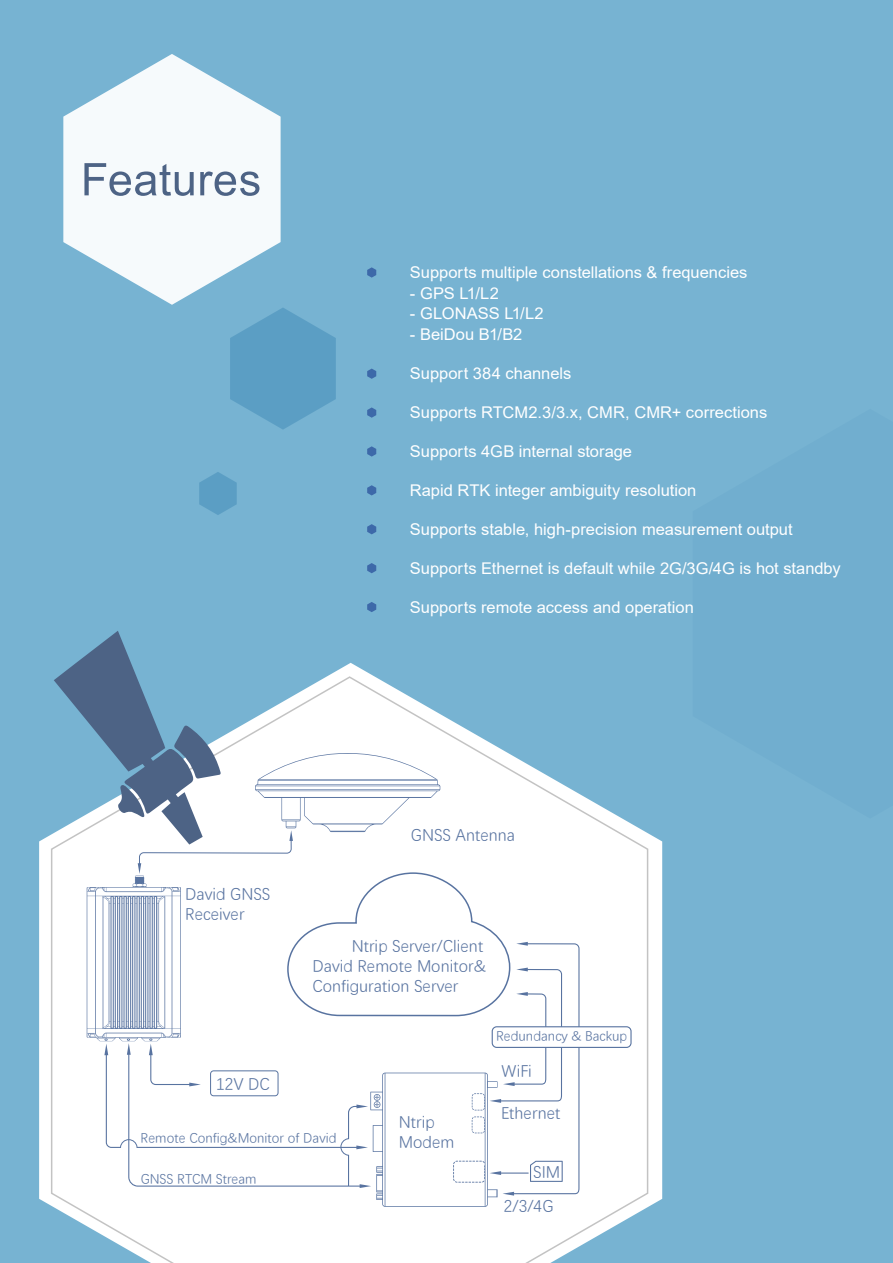
<style>
.page{position:relative;width:893px;height:1263px;background:#77b3d2}
.page>*{position:absolute;margin:0;border:0;box-sizing:border-box;transform-origin:0 0}
.t1{font:16.5px/19.8px "Deng Xian";color:#5873a0}
.t2{font:16.2px "Arial";color:#fff}
.t3{font:13.5px "Deng Xian";color:#5873a0}
</style>
<div class="page">
<svg style="left:230px;top:308px;width:106px;height:122px"></svg>
<svg style="left:63px;top:54px;width:218px;height:251px;fill:#f6fafc"></svg>
<svg style="left:199px;top:472px;width:38px;height:43px"></svg>
<svg style="left:367px;top:267px;width:9px;height:11px"></svg>
<svg style="left:367px;top:369px;width:9px;height:10px"></svg>
<svg style="left:367px;top:407px;width:9px;height:11px"></svg>
<svg style="left:367px;top:446px;width:9px;height:11px"></svg>
<svg style="left:367px;top:485px;width:9px;height:10px"></svg>
<svg style="left:367px;top:524px;width:9px;height:10px"></svg>
<svg style="left:367px;top:563px;width:9px;height:10px"></svg>
<svg style="left:367px;top:602px;width:9px;height:10px"></svg>
<svg style="left:84px;top:163px;width:110px;height:33px;background:#bfc9d5"></svg>
<svg style="left:200px;top:171px;width:59px;height:25px"></svg>
<svg style="left:39px;top:833px;width:623px;height:374px;background:#f8fafb"></svg>
<svg style="left:51px;top:794px;width:597px;height:469px;background:#edf4f8"></svg>
<svg style="left:54px;top:631px;width:526px;height:576px"></svg>
<div style="left:492px;top:1027px;width:139px;height:20px;background:#fff;border-radius:5px"></div>
<div style="left:492px;top:1026px;width:140px;height:22px;border:1px solid #5873a0;border-radius:5px"></div>
<p class="t2" style="left:410px;top:261px;width:339px">Supports multiple constellations &amp; frequencies</p>
<p class="t2" style="left:410px;top:282px;width:90px">- GPS L1/L2</p>
<p class="t2" style="left:410px;top:303px;width:135px">- GLONASS L1/L2</p>
<p class="t2" style="left:410px;top:323px;width:114px">- BeiDou B1/B2</p>
<p class="t2" style="left:410px;top:362px;width:163px">Support 384 channels</p>
<p class="t2" style="left:410px;top:401px;width:359px">Supports RTCM2.3/3.x, CMR, CMR+ corrections</p>
<p class="t2" style="left:410px;top:440px;width:224px">Supports 4GB internal storage</p>
<p class="t2" style="left:410px;top:479px;width:288px">Rapid RTK integer ambiguity resolution</p>
<p class="t2" style="left:410px;top:518px;width:384px">Supports stable, high-precision measurement output</p>
<p class="t2" style="left:410px;top:557px;width:432px">Supports Ethernet is default while 2G/3G/4G is hot standby</p>
<p class="t2" style="left:410px;top:596px;width:285px">Supports remote access and operation</p>
<p class="t1" style="left:185px;top:883px;width:87px">David GNSS<br>Receiver</p>
<p class="t1" style="left:216px;top:1073px;width:55px">12V DC</p>
<p class="t1" style="left:411px;top:824px;width:106px">GNSS Antenna</p>
<p class="t1" style="left:352px;top:936px;width:133px">Ntrip Server/Client</p>
<p class="t1" style="left:312px;top:955px;width:175px">David Remote Monitor&amp;<br>Configuration Server</p>
<p class="t3" style="left:496px;top:1027px;width:133px">Redundancy &amp; Backup</p>
<p class="t1" style="left:502px;top:1060px;width:32px">WiFi</p>
<p class="t3" style="left:141px;top:1129px;width:197px">Remote Config&amp;Monitor of David</p>
<p class="t3" style="left:141px;top:1170px;width:117px">GNSS RTCM Stream</p>
<p class="t1" style="left:399px;top:1111px;width:57px">Ntrip<br>Modem</p>
<p class="t1" style="left:501px;top:1102px;width:61px">Ethernet</p>
<p class="t1" style="left:533px;top:1161px;width:28px">SIM</p>
<p class="t1" style="left:504px;top:1196px;width:51px">2/3/4G</p>
</div>
